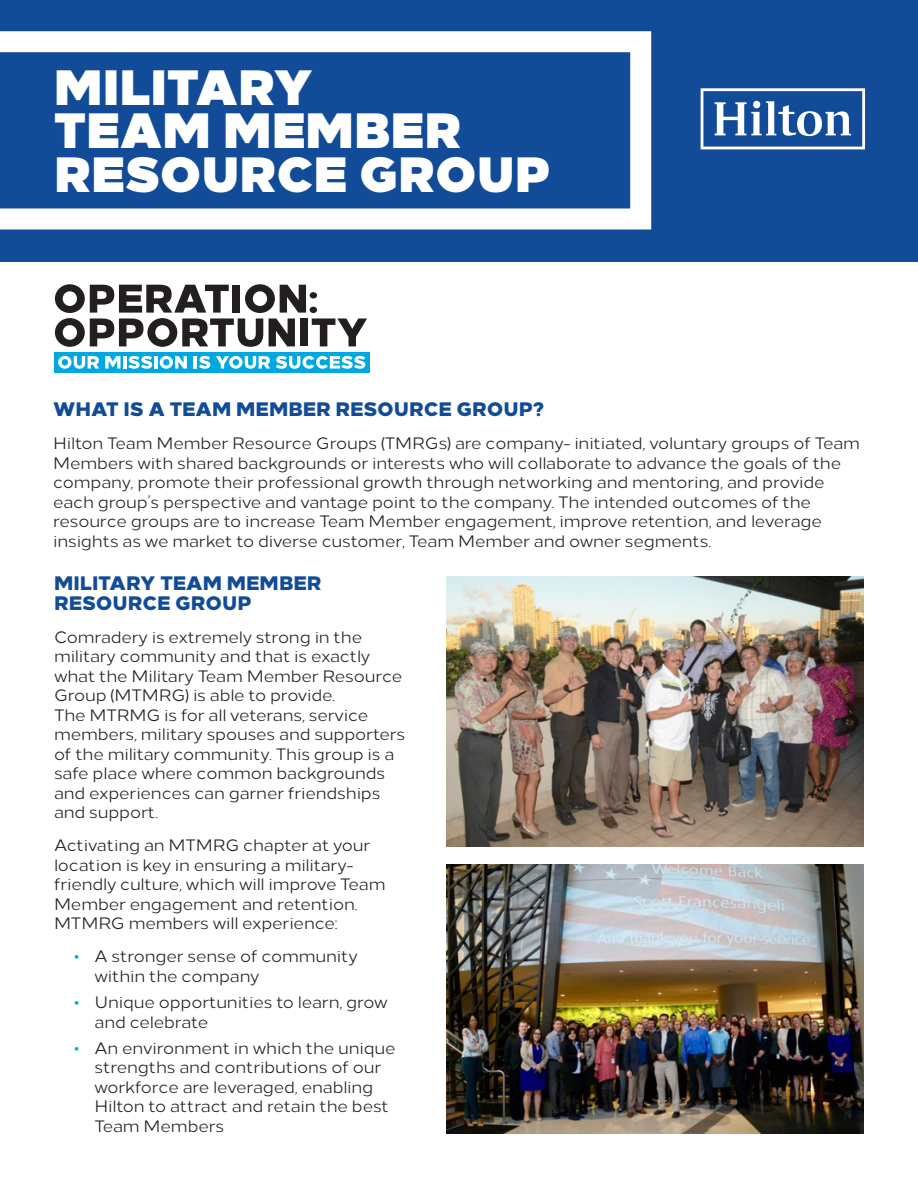
<style>
.page{position:relative;width:918px;height:1188px;background:#fff}
.page>*{position:absolute;margin:0;border:0;box-sizing:border-box;transform-origin:0 0}
.t1{font:900 49.5px/43.5px "Loew";color:#fff}
.t2{font:800 19.5px/19.5px "Loew";color:#124c98}
.t3{font:16.5px/19.5px "Loew";letter-spacing:-.01em;color:#231f20}
.s1{color:#00a8e1}
</style>
<div class="page">
<div style="left:0;top:0;width:918px;height:261px;background:#124c98"></div>
<svg style="left:0;top:31px;width:651px;height:199px"></svg>
<svg style="left:701px;top:88px;width:164px;height:61px"></svg>
<svg style="left:55px;top:284px;width:312px;height:63px"></svg>
<div style="left:54px;top:352px;width:316px;height:21px;background:#00a8e1"></div>
<svg style="left:58px;top:356px;width:41px;height:13px"></svg>
<svg style="left:105px;top:356px;width:82px;height:13px"></svg>
<svg style="left:194px;top:356px;width:16px;height:13px"></svg>
<svg style="left:216px;top:356px;width:54px;height:13px"></svg>
<svg style="left:276px;top:356px;width:89px;height:13px"></svg>
<img style="left:446px;top:577px;width:418px;height:270px">
<img style="left:446px;top:864px;width:418px;height:270px">
<p class="t1" style="left:54px;top:61px;width:498px">MILITARY<br>TEAM MEMBER<br>RESOURCE GROUP</p>
<p class="t2" style="left:53px;top:398px;width:493px">WHAT IS A TEAM MEMBER RESOURCE GROUP?</p>
<p class="t3" style="left:53px;top:432px;width:808px">Hilton Team Member Resource Groups (TMRGs) are company- initiated, voluntary groups of Team Members with shared backgrounds or interests who will collaborate to advance the goals of the company, promote their professional growth through networking and mentoring, and provide each group’s perspective and vantage point to the company. The intended outcomes of the resource groups are to increase Team Member engagement, improve retention, and leverage insights as we market to diverse customer, Team Member and owner segments.</p>
<p class="t2" style="left:54px;top:572px;width:269px">MILITARY TEAM MEMBER<br>RESOURCE GROUP</p>
<p class="t3" style="left:54px;top:626px;width:353px">Comradery is extremely strong in the military community and that is exactly what the Military Team Member Resource Group (MTMRG) is able to provide.<br>The MTRMG is for all veterans, service members, military spouses and supporters of the military community. This group is a safe place where common backgrounds and experiences can garner friendships and support.</p>
<p class="t3" style="left:54px;top:834px;width:333px">Activating an MTMRG chapter at your location is key in ensuring a military&shy;friendly culture, which will improve Team Member engagement and retention.<br>MTMRG members will experience:</p>
<p class="t3" style="left:94px;top:945px;width:265px;text-indent:-20px"><span class="s1">•</span> A stronger sense of community within the company</p>
<p class="t3" style="left:94px;top:991px;width:295px;text-indent:-20px"><span class="s1">•</span> Unique opportunities to learn, grow and celebrate</p>
<p class="t3" style="left:94px;top:1037px;width:303px;text-indent:-20px"><span class="s1">•</span> An environment in which the unique strengths and contributions of our workforce are leveraged, enabling<br>Hilton to attract and retain the best<br>Team Members</p>
</div>
